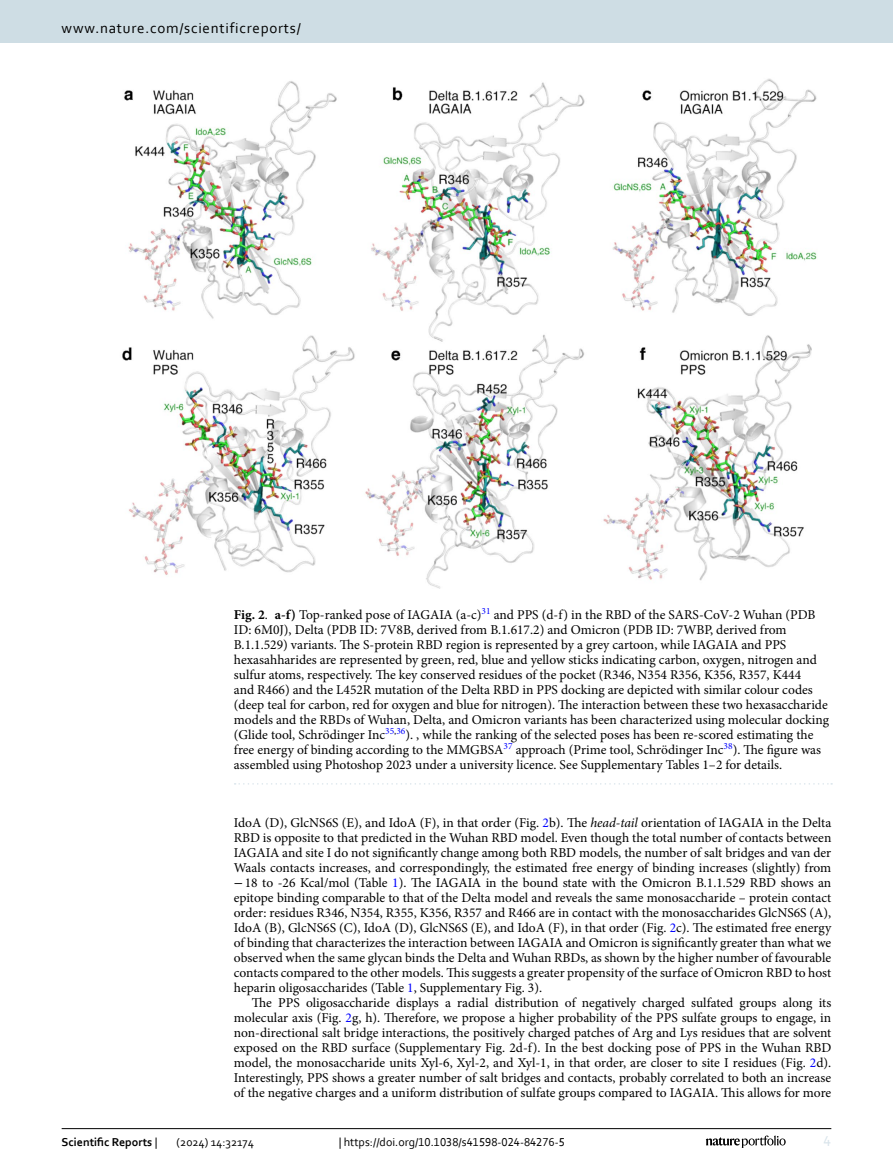
<style>
.page{position:relative;width:893px;height:1174px;background:#fff}
.page>*{position:absolute;margin:0;border:0;box-sizing:border-box;transform-origin:0 0}
.t1{font:15px "Corbel";letter-spacing:.05em;color:#000}
.t2{font:15px "Corbel";color:#d9e4eb}
.Body_Text_Indent{font:13.5px/15px "Minion Pro";letter-spacing:-.005em;color:#000;text-align:justify}
.Figure_Caption{font:13.5px/15px "Minion Pro";color:#000}
.t3{font:12px "Corbel";color:#000}
.t4{font:700 12px "Corbel";color:#000}
.s1{font-weight:700}
.s2{color:#00f}
.s3{font-style:italic}
.s4{font-family:"STIX"}
.s5{font-weight:400}
</style>
<div class="page">
<img style="left:122px;top:78px;width:695px;height:511px">
<svg style="left:235px;top:783px;width:597px;height:1px"></svg>
<hr style="left:62px;top:1128px;width:769px;height:1px;background:#000">
<svg style="left:706px;top:1135px;width:80px;height:12px"></svg>
<div style="left:0;top:0;width:893px;height:43px;background:#cedde4"></div>
<p class="t1" style="left:62px;top:18px;width:241px">www.nature.com/scientificreports/</p>
<p class="Figure_Caption" style="left:234px;top:607px;width:597px"><span class="s1">Fig. 2</span>. <span class="s1">a-f)</span> Top-ranked pose of IAGAIA (a-c)<sup>31</sup> and PPS (d-f) in the RBD of the SARS-CoV-2 Wuhan (PDB ID: 6M0J), Delta (PDB ID: 7V8B, derived from B.1.617.2) and Omicron (PDB ID: 7WBP, derived from B.1.1.529) variants. The S-protein RBD region is represented by a grey cartoon, while IAGAIA and PPS hexasahharides are represented by green, red, blue and yellow sticks indicating carbon, oxygen, nitrogen and sulfur atoms, respectively. The key conserved residues of the pocket (R346, N354 R356, K356, R357, K444<br>and R466) and the L452R mutation of the Delta RBD in PPS docking are depicted with similar colour codes (deep teal for carbon, red for oxygen and blue for nitrogen). The interaction between these two hexasaccharide models and the RBDs of Wuhan, Delta, and Omicron variants has been characterized using molecular docking (Glide tool, Schrödinger Inc<sup>35</sup><sup>,</sup><sup>36</sup>). , while the ranking of the selected poses has been re-scored estimating the free energy of binding according to the MMGBSA<sup>37</sup> approach (Prime tool, Schrödinger Inc<sup>38</sup>). The figure was assembled using Photoshop 2023 under a university licence. See Supplementary Tables 1–2 for details.</p>
<p class="Body_Text_Indent" style="left:234px;top:814px;width:599px">IdoA (D), GlcNS6S (E), and IdoA (F), in that order (Fig. <span class="s2">2</span>b). The <span class="s3">head-tail</span> orientation of IAGAIA in the Delta RBD is opposite to that predicted in the Wuhan RBD model. Even though the total number of contacts between IAGAIA and site I do not significantly change among both RBD models, the number of salt bridges and van der Waals contacts increases, and correspondingly, the estimated free energy of binding increases (slightly) from <span class="s4">−</span>18 to -26 Kcal/mol (Table <span class="s2">1</span>). The IAGAIA in the bound state with the Omicron B.1.1.529 RBD shows an epitope binding comparable to that of the Delta model and reveals the same monosaccharide – protein contact order: residues R346, N354, R355, K356, R357 and R466 are in contact with the monosaccharides GlcNS6S (A), IdoA (B), GlcNS6S (C), IdoA (D), GlcNS6S (E), and IdoA (F), in that order (Fig. <span class="s2">2</span>c). The estimated free energy of binding that characterizes the interaction between IAGAIA and Omicron is significantly greater than what we observed when the same glycan binds the Delta and Wuhan RBDs, as shown by the higher number of favourable contacts compared to the other models. This suggests a greater propensity of the surface of Omicron RBD to host heparin oligosaccharides (Table <span class="s2">1</span>, Supplementary Fig. 3).</p>
<p class="Body_Text_Indent" style="left:234px;top:994px;width:599px;text-indent:18px">The PPS oligosaccharide displays a radial distribution of negatively charged sulfated groups along its molecular axis (Fig. <span class="s2">2</span>g, h). Therefore, we propose a higher probability of the PPS sulfate groups to engage, in non-directional salt bridge interactions, the positively charged patches of Arg and Lys residues that are solvent exposed on the RBD surface (Supplementary Fig. 2d-f). In the best docking pose of PPS in the Wuhan RBD model, the monosaccharide units Xyl-6, Xyl-2, and Xyl-1, in that order, are closer to site I residues (Fig. <span class="s2">2</span>d).<br>Interestingly, PPS shows a greater number of salt bridges and contacts, probably correlated to both an increase of the negative charges and a uniform distribution of sulfate groups compared to IAGAIA. This allows for more</p>
<p class="t4" style="left:62px;top:1134px;width:97px">Scientific Reports <span class="s5">|</span></p>
<p class="t3" style="left:177px;top:1134px;width:79px">(2024) 14:32174</p>
<p class="t3" style="left:339px;top:1134px;width:228px">| https://doi.org/10.1038/s41598-024-84276-5</p>
<p class="t2" style="left:824px;top:1132px;width:9px">4</p>
</div>
